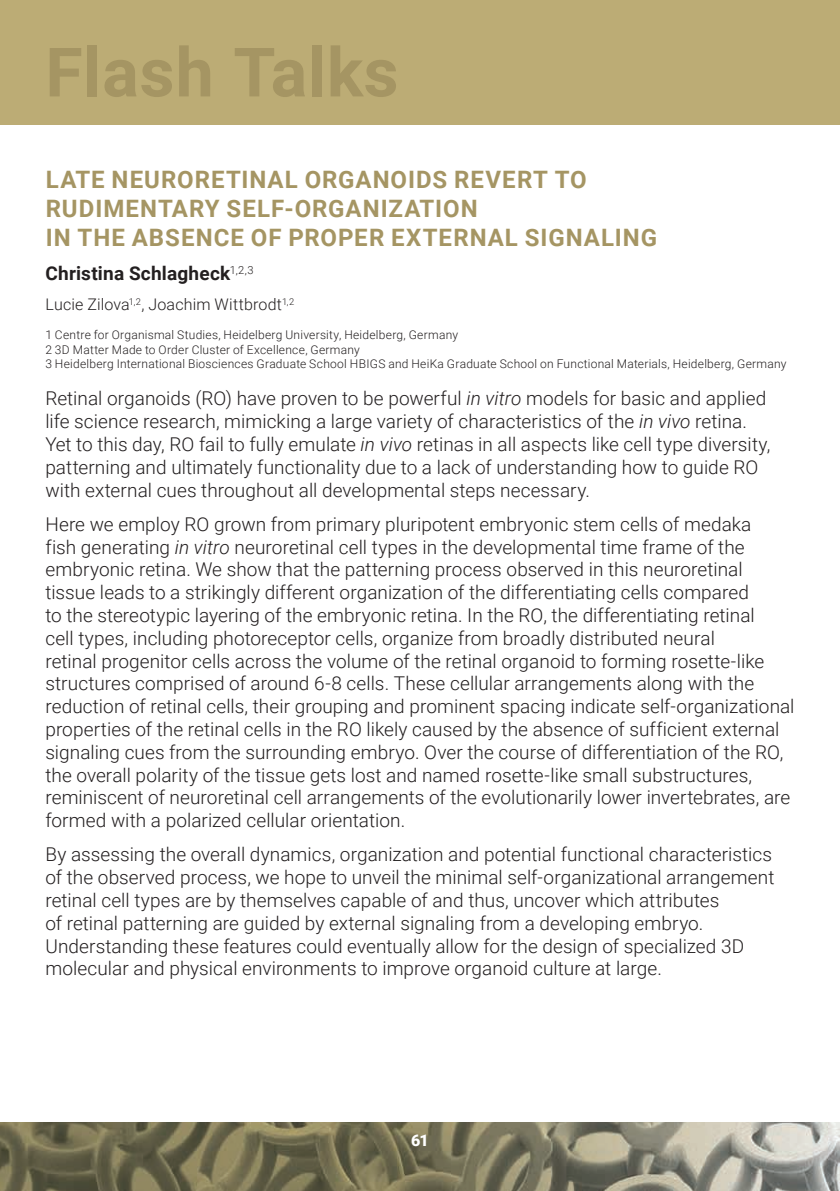
<style>
.page{position:relative;width:840px;height:1191px;background:#fff}
.page>*{position:absolute;margin:0;border:0;box-sizing:border-box;transform-origin:0 0}
.t1{font:700 68px "Roboto";letter-spacing:.01em;color:#a59563}
.t2{font:700 24px/28.8px "Roboto";letter-spacing:.04em;color:#a59563}
.t3{font:300 19px/22.8px "Roboto";color:#231f20}
.t4{font:700 19px "Roboto";letter-spacing:.01em;color:#231f20}
.t5{font:300 16px "Roboto";letter-spacing:.01em;color:#231f20}
.t6{font:900 16px "Roboto";color:#fff}
.t7{font:300 12px/14.4px "Roboto";letter-spacing:.02em;color:#231f20}
.s1{font-style:italic}
</style>
<div class="page">
<img style="left:0;top:1123px;width:839px;height:68px">
<div style="left:0;top:0;width:839px;height:125px;background:#bcac75"></div>
<h1 class="t1" style="left:45px;top:25px;width:354px">Flash Talks</h1>
<p class="t2" style="left:46px;top:164px;width:612px">LATE NEURORETINAL ORGANOIDS REVERT TO<br>RUDIMENTARY SELF-ORGANIZATION<br>IN THE ABSENCE OF PROPER EXTERNAL SIGNALING</p>
<p class="t4" style="left:45px;top:260px;width:209px">Christina Schlagheck<sup>1,2,3</sup></p>
<p class="t5" style="left:45px;top:293px;width:250px">Lucie Zilova<sup>1,2</sup>, Joachim Wittbrodt<sup>1,2</sup></p>
<p class="t7" style="left:45px;top:327px;width:742px">1 Centre for Organismal Studies, Heidelberg University, Heidelberg, Germany<br>2 3D Matter Made to Order Cluster of Excellence, Germany<br>3 Heidelberg International Biosciences Graduate School HBIGS and HeiKa Graduate School on Functional Materials, Heidelberg, Germany</p>
<p class="t3" style="left:45px;top:386px;width:726px">Retinal organoids (RO) have proven to be powerful <span class="s1">in vitro</span> models for basic and applied life science research, mimicking a large variety of characteristics of the <span class="s1">in vivo</span> retina.<br>Yet to this day, RO fail to fully emulate <span class="s1">in vivo</span> retinas in all aspects like cell type diversity, patterning and ultimately functionality due to a lack of understanding how to guide RO with external cues throughout all developmental steps necessary.</p>
<p class="t3" style="left:45px;top:512px;width:750px">Here we employ RO grown from primary pluripotent embryonic stem cells of medaka<br>fish generating <span class="s1">in vitro</span> neuroretinal cell types in the developmental time frame of the embryonic retina. We show that the patterning process observed in this neuroretinal tissue leads to a strikingly different organization of the differentiating cells compared<br>to the stereotypic layering of the embryonic retina. In the RO, the differentiating retinal<br>cell types, including photoreceptor cells, organize from broadly distributed neural<br>retinal progenitor cells across the volume of the retinal organoid to forming rosette-like structures comprised of around 6-8 cells. These cellular arrangements along with the reduction of retinal cells, their grouping and prominent spacing indicate self-organizational properties of the retinal cells in the RO likely caused by the absence of sufficient external signaling cues from the surrounding embryo. Over the course of differentiation of the RO, the overall polarity of the tissue gets lost and named rosette-like small substructures, reminiscent of neuroretinal cell arrangements of the evolutionarily lower invertebrates, are formed with a polarized cellular orientation.</p>
<p class="t3" style="left:45px;top:842px;width:730px">By assessing the overall dynamics, organization and potential functional characteristics of the observed process, we hope to unveil the minimal self-organizational arrangement retinal cell types are by themselves capable of and thus, uncover which attributes<br>of retinal patterning are guided by external signaling from a developing embryo.<br>Understanding these features could eventually allow for the design of specialized 3D molecular and physical environments to improve organoid culture at large.</p>
<p class="t6" style="left:411px;top:1129px;width:19px">61</p>
</div>
